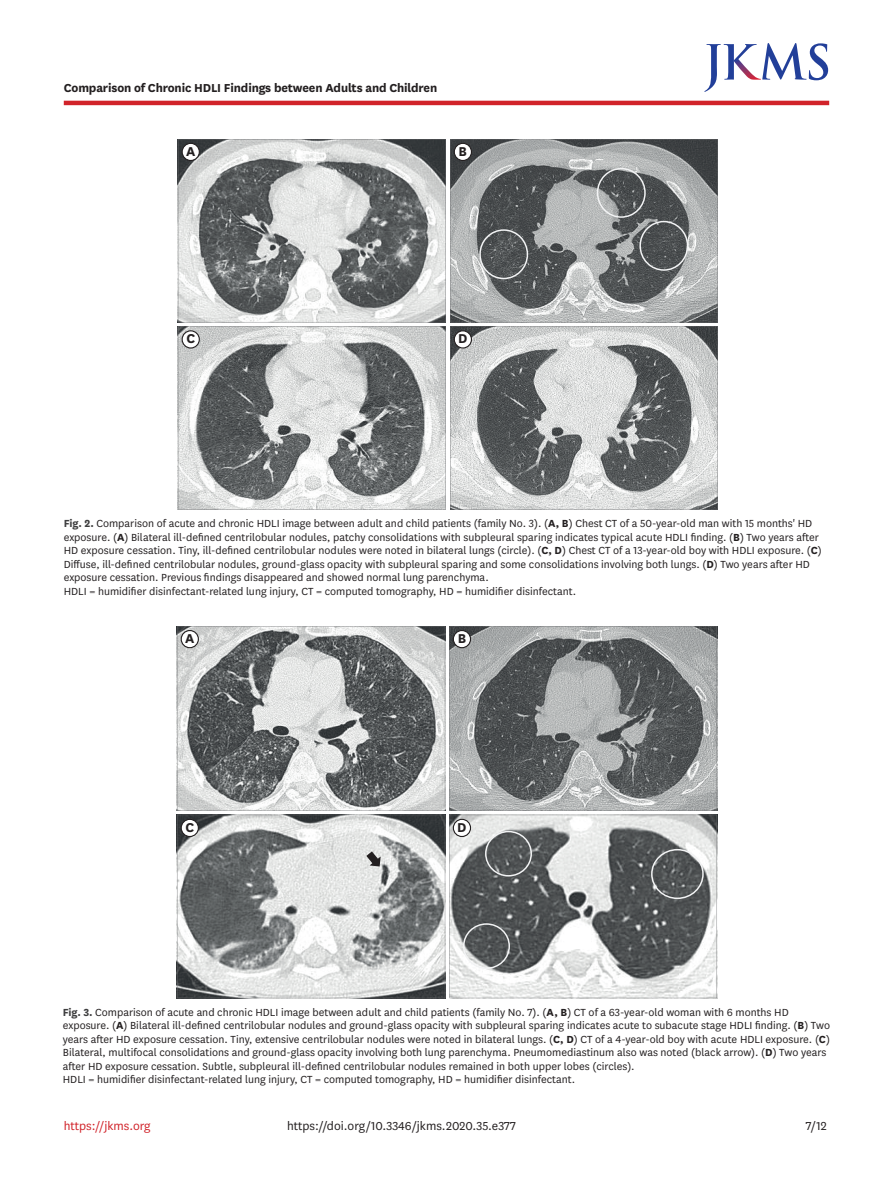
<style>
.page{position:relative;width:893px;height:1191px;background:#fff}
.page>*{position:absolute;margin:0;border:0;box-sizing:border-box;transform-origin:0 0}
.t1{font:700 15px "National";color:#231f20}
.alt-title-type{font:700 13.5px "National";letter-spacing:-.01em;color:#231f20}
.doi_running_footer{font:13.5px "National";color:#231f20}
.t2{font:13.5px "National";color:#d1232a}
.fig_caption{font:12px/13.5px "National";color:#231f20}
.s1{font-weight:700;color:#3e3e3f}
.s2{font-weight:700}
</style>
<div class="page">
<hr style="left:64px;top:101px;width:765px;height:4px;background:#d1232a">
<svg style="left:704px;top:43px;width:124px;height:49px"></svg>
<svg style="left:178px;top:139px;width:268px;height:183px;background:#a5a7a7"></svg>
<svg style="left:450px;top:139px;width:268px;height:183px;background:#898b8c"></svg>
<svg style="left:178px;top:326px;width:268px;height:183px;background:#a9abab"></svg>
<svg style="left:450px;top:326px;width:268px;height:183px;background:#a7a9a9"></svg>
<svg style="left:177px;top:626px;width:268px;height:184px;background:#989a9a"></svg>
<svg style="left:449px;top:626px;width:268px;height:184px;background:#878a8a"></svg>
<svg style="left:177px;top:814px;width:268px;height:184px;background:#aeb1b1"></svg>
<svg style="left:449px;top:814px;width:268px;height:184px;background:#989a9b"></svg>
<p class="alt-title-type" style="left:64px;top:78px;width:375px">Comparison of Chronic HDLI Findings between Adults and Children</p>
<p class="t1" style="left:186px;top:141px;width:11px">A</p>
<p class="t1" style="left:459px;top:141px;width:10px">B</p>
<p class="t1" style="left:186px;top:328px;width:10px">C</p>
<p class="t1" style="left:458px;top:328px;width:11px">D</p>
<p class="fig_caption" style="left:64px;top:516px;width:760px"><span class="s1">Fig. 2.</span> Comparison of acute and chronic HDLI image between adult and child patients (family No. 3). (<span class="s2">A, B</span>) Chest CT of a 50-year-old man with 15 months' HD exposure. (<span class="s2">A</span>) Bilateral ill-defined centrilobular nodules, patchy consolidations with subpleural sparing indicates typical acute HDLI finding. (<span class="s2">B</span>) Two years after HD exposure cessation. Tiny, ill-defined centrilobular nodules were noted in bilateral lungs (circle). (<span class="s2">C, D</span>) Chest CT of a 13-year-old boy with HDLI exposure. (<span class="s2">C</span>)<br>Diffuse, ill-defined centrilobular nodules, ground-glass opacity with subpleural sparing and some consolidations involving both lungs. (<span class="s2">D</span>) Two years after HD exposure cessation. Previous findings disappeared and showed normal lung parenchyma.<br>HDLI = humidifier disinfectant-related lung injury, CT = computed tomography, HD = humidifier disinfectant.</p>
<p class="t1" style="left:185px;top:628px;width:11px">A</p>
<p class="t1" style="left:458px;top:628px;width:10px">B</p>
<p class="t1" style="left:185px;top:816px;width:10px">C</p>
<p class="t1" style="left:457px;top:816px;width:11px">D</p>
<p class="fig_caption" style="left:63px;top:1005px;width:769px"><span class="s1">Fig. 3.</span> Comparison of acute and chronic HDLI image between adult and child patients (family No. 7). (<span class="s2">A, B</span>) CT of a 63-year-old woman with 6 months HD exposure. (<span class="s2">A</span>) Bilateral ill-defined centrilobular nodules and ground-glass opacity with subpleural sparing indicates acute to subacute stage HDLI finding. (<span class="s2">B</span>) Two years after HD exposure cessation. Tiny, extensive centrilobular nodules were noted in bilateral lungs. (<span class="s2">C, D</span>) CT of a 4-year-old boy with acute HDLI exposure. (<span class="s2">C</span>)<br>Bilateral, multifocal consolidations and ground-glass opacity involving both lung parenchyma. Pneumomediastinum also was noted (black arrow). (<span class="s2">D</span>) Two years after HD exposure cessation. Subtle, subpleural ill-defined centrilobular nodules remained in both upper lobes (circles).<br>HDLI = humidifier disinfectant-related lung injury, CT = computed tomography, HD = humidifier disinfectant.</p>
<p class="t2" style="left:64px;top:1116px;width:88px">https://jkms.org</p>
<p class="doi_running_footer" style="left:287px;top:1116px;width:230px">https://doi.org/10.3346/jkms.2020.35.e377</p>
<p class="doi_running_footer" style="left:806px;top:1116px;width:22px">7/12</p>
</div>
